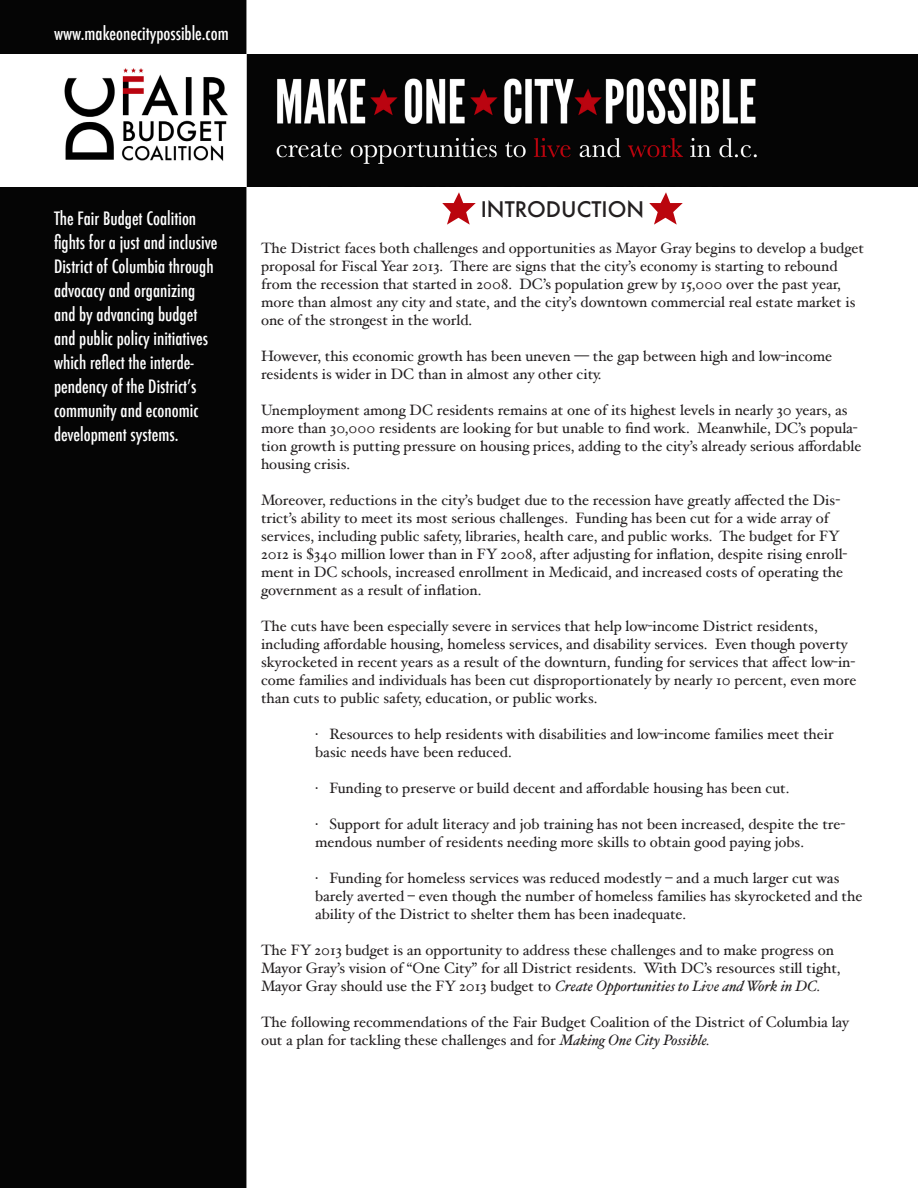
<style>
.page{position:relative;width:918px;height:1188px;background:#fff}
.page>*{position:absolute;margin:0;border:0;box-sizing:border-box;transform-origin:0 0}
.t1{font:500 21px "Futura";color:#231f20}
.t2{font:500 condensed 18px/24px "Futura";color:#fff}
.t3{font:15px/18px "Hoefler Text";color:#231f20}
.s1{font-style:italic}
</style>
<div class="page">
<div style="left:243px;top:54px;width:675px;height:132px;background:#050505"></div>
<div style="left:0;top:0;width:246px;height:1188px;background:#050505"></div>
<div style="left:0;top:54px;width:246px;height:132px;background:#fff"></div>
<img style="left:64px;top:54px;width:693px;height:132px">
<svg style="left:442px;top:192px;width:34px;height:33px"></svg>
<svg style="left:649px;top:192px;width:34px;height:33px"></svg>
<p class="t2" style="left:54px;top:22px;width:176px">www.makeonecitypossible.com</p>
<p class="t2" style="left:54px;top:206px;width:165px">The Fair Budget Coalition fights for a just and inclusive<br>District of Columbia through advocacy and organizing and by advancing budget and public policy initiatives which reflect the interde&shy;pendency of the District’s community and economic development systems.</p>
<p class="t1" style="left:481px;top:195px;width:165px">INTRODUCTION</p>
<p class="t3" style="left:261px;top:239px;width:604px">The District faces both challenges and opportunities as Mayor Gray begins to develop a budget proposal for Fiscal Year 2013. There are signs that the city’s economy is starting to rebound from the recession that started in 2008. DC’s population grew by 15,000 over the past year, more than almost any city and state, and the city’s downtown commercial real estate market is one of the strongest in the world.</p>
<p class="t3" style="left:261px;top:347px;width:573px">However, this economic growth has been uneven — the gap between high and low-income residents is wider in DC than in almost any other city.</p>
<p class="t3" style="left:261px;top:401px;width:602px">Unemployment among DC residents remains at one of its highest levels in nearly 30 years, as more than 30,000 residents are looking for but unable to find work. Meanwhile, DC’s popula&shy;tion growth is putting pressure on housing prices, adding to the city’s already serious affordable housing crisis.</p>
<p class="t3" style="left:261px;top:491px;width:588px">Moreover, reductions in the city’s budget due to the recession have greatly affected the Dis&shy;trict’s ability to meet its most serious challenges. Funding has been cut for a wide array of services, including public safety, libraries, health care, and public works. The budget for FY 2012 is $340 million lower than in FY 2008, after adjusting for inflation, despite rising enroll&shy;ment in DC schools, increased enrollment in Medicaid, and increased costs of operating the government as a result of inflation.</p>
<p class="t3" style="left:261px;top:617px;width:597px">The cuts have been especially severe in services that help low-income District residents, including affordable housing, homeless services, and disability services. Even though poverty skyrocketed in recent years as a result of the downturn, funding for services that affect low-in&shy;come families and individuals has been cut disproportionately by nearly 10 percent, even more than cuts to public safety, education, or public works.</p>
<p class="t3" style="left:315px;top:725px;width:520px;text-indent:15px">Resources to help residents with disabilities and low-income families meet their basic needs have been reduced.</p>
<p class="t3" style="left:330px;top:779px;width:461px">Funding to preserve or build decent and affordable housing has been cut.</p>
<p class="t3" style="left:315px;top:815px;width:532px;text-indent:15px">Support for adult literacy and job training has not been increased, despite the tre&shy;mendous number of residents needing more skills to obtain good paying jobs.</p>
<p class="t3" style="left:315px;top:869px;width:549px;text-indent:15px">Funding for homeless services was reduced modestly – and a much larger cut was barely averted – even though the number of homeless families has skyrocketed and the ability of the District to shelter them has been inadequate.</p>
<p class="t3" style="left:261px;top:941px;width:581px">The FY 2013 budget is an opportunity to address these challenges and to make progress on<br>Mayor Gray’s vision of “One City” for all District residents. With DC’s resources still tight,<br>Mayor Gray should use the FY 2013 budget to <span class="s1">Create Opportunities to Live and Work in DC.</span></p>
<p class="t3" style="left:261px;top:1013px;width:590px">The following recommendations of the Fair Budget Coalition of the District of Columbia lay out a plan for tackling these challenges and for <span class="s1">Making One City Possible.</span></p>
</div>
